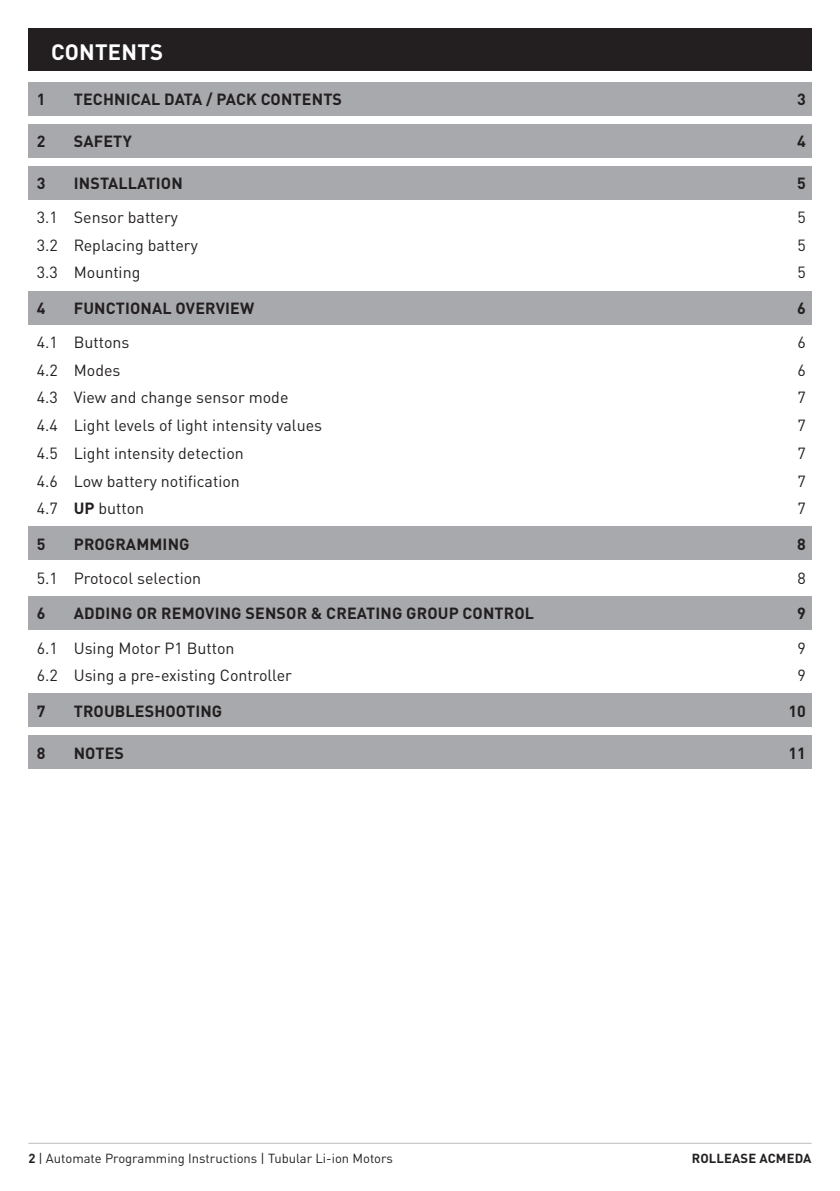
<style>
.page{position:relative;width:840px;height:1191px;background:#fff}
.page>*{position:absolute;margin:0;border:0;box-sizing:border-box;transform-origin:0 0}
.Heading_NoTOC{font:700 22px "DINOT";letter-spacing:.01em;color:#fff}
.TableOfContents_SubH{font:16px "DINOT";color:#231f20}
.TableOfContents_Head{font:700 16px "DINOT";letter-spacing:.01em;color:#231f20}
.t1{font:13px "DINOT";color:#231f20}
.t2{font:700 13px "DINOT";letter-spacing:.01em;color:#231f20}
.s1{font-weight:700}
</style>
<div class="page">
<hr style="left:28px;top:1142px;width:783px;height:1px;background:#bcbdc0">
<div style="left:28px;top:28px;width:783px;height:43px;background:#231f20"></div>
<div style="left:28px;top:82px;width:783px;height:33px;background:#a8a9ad"></div>
<div style="left:28px;top:124px;width:783px;height:33px;background:#a8a9ad"></div>
<div style="left:28px;top:166px;width:783px;height:33px;background:#a8a9ad"></div>
<div style="left:28px;top:291px;width:783px;height:33px;background:#a8a9ad"></div>
<div style="left:28px;top:527px;width:783px;height:33px;background:#a8a9ad"></div>
<div style="left:28px;top:596px;width:783px;height:33px;background:#a8a9ad"></div>
<div style="left:28px;top:694px;width:783px;height:33px;background:#a8a9ad"></div>
<div style="left:28px;top:735px;width:783px;height:34px;background:#a8a9ad"></div>
<p class="Heading_NoTOC" style="left:51px;top:38px;width:113px">CONTENTS</p>
<p class="TableOfContents_Head" style="left:37px;top:89px;width:10px">1</p>
<p class="TableOfContents_Head" style="left:74px;top:89px;width:270px">TECHNICAL DATA / PACK CONTENTS</p>
<p class="TableOfContents_Head" style="left:796px;top:89px;width:10px">3</p>
<p class="TableOfContents_Head" style="left:37px;top:131px;width:10px">2</p>
<p class="TableOfContents_Head" style="left:74px;top:131px;width:60px">SAFETY</p>
<p class="TableOfContents_Head" style="left:796px;top:131px;width:10px">4</p>
<p class="TableOfContents_Head" style="left:37px;top:172px;width:10px">3</p>
<p class="TableOfContents_Head" style="left:74px;top:172px;width:110px">INSTALLATION</p>
<p class="TableOfContents_Head" style="left:796px;top:172px;width:10px">5</p>
<p class="TableOfContents_SubH" style="left:37px;top:207px;width:142px">3.1 Sensor battery</p>
<p class="TableOfContents_SubH" style="left:797px;top:207px;width:10px">5</p>
<p class="TableOfContents_SubH" style="left:37px;top:235px;width:162px">3.2 Replacing battery</p>
<p class="TableOfContents_SubH" style="left:797px;top:235px;width:10px">5</p>
<p class="TableOfContents_SubH" style="left:37px;top:263px;width:105px">3.3 Mounting</p>
<p class="TableOfContents_SubH" style="left:797px;top:263px;width:10px">5</p>
<p class="TableOfContents_Head" style="left:37px;top:297px;width:10px">4</p>
<p class="TableOfContents_Head" style="left:74px;top:297px;width:182px">FUNCTIONAL OVERVIEW</p>
<p class="TableOfContents_Head" style="left:796px;top:297px;width:10px">6</p>
<p class="TableOfContents_SubH" style="left:37px;top:332px;width:94px">4.1 Buttons</p>
<p class="TableOfContents_SubH" style="left:797px;top:332px;width:10px">6</p>
<p class="TableOfContents_SubH" style="left:37px;top:360px;width:85px">4.2 Modes</p>
<p class="TableOfContents_SubH" style="left:797px;top:360px;width:10px">6</p>
<p class="TableOfContents_SubH" style="left:37px;top:388px;width:253px">4.3 View and change sensor mode</p>
<p class="TableOfContents_SubH" style="left:797px;top:388px;width:10px">7</p>
<p class="TableOfContents_SubH" style="left:37px;top:415px;width:286px">4.4 Light levels of light intensity values</p>
<p class="TableOfContents_SubH" style="left:797px;top:415px;width:10px">7</p>
<p class="TableOfContents_SubH" style="left:37px;top:443px;width:208px">4.5 Light intensity detection</p>
<p class="TableOfContents_SubH" style="left:797px;top:443px;width:10px">7</p>
<p class="TableOfContents_SubH" style="left:37px;top:471px;width:204px">4.6 Low battery notification</p>
<p class="TableOfContents_SubH" style="left:797px;top:471px;width:10px">7</p>
<p class="TableOfContents_SubH" style="left:37px;top:498px;width:109px">4.7 <span class="s1">UP</span> button</p>
<p class="TableOfContents_SubH" style="left:797px;top:498px;width:10px">7</p>
<p class="TableOfContents_Head" style="left:37px;top:533px;width:10px">5</p>
<p class="TableOfContents_Head" style="left:74px;top:533px;width:117px">PROGRAMMING</p>
<p class="TableOfContents_Head" style="left:796px;top:533px;width:10px">8</p>
<p class="TableOfContents_SubH" style="left:37px;top:568px;width:166px">5.1 Protocol selection</p>
<p class="TableOfContents_SubH" style="left:797px;top:568px;width:10px">8</p>
<p class="TableOfContents_Head" style="left:37px;top:603px;width:10px">6</p>
<p class="TableOfContents_Head" style="left:74px;top:603px;width:461px">ADDING OR REMOVING SENSOR &amp; CREATING GROUP CONTROL</p>
<p class="TableOfContents_Head" style="left:796px;top:603px;width:10px">9</p>
<p class="TableOfContents_SubH" style="left:37px;top:638px;width:199px">6.1 Using Motor P1 Button</p>
<p class="TableOfContents_SubH" style="left:797px;top:638px;width:10px">9</p>
<p class="TableOfContents_SubH" style="left:37px;top:665px;width:256px">6.2 Using a pre-existing Controller</p>
<p class="TableOfContents_SubH" style="left:797px;top:665px;width:10px">9</p>
<p class="TableOfContents_Head" style="left:37px;top:700px;width:10px">7</p>
<p class="TableOfContents_Head" style="left:74px;top:700px;width:150px">TROUBLESHOOTING</p>
<p class="TableOfContents_Head" style="left:788px;top:700px;width:19px">10</p>
<p class="TableOfContents_Head" style="left:37px;top:742px;width:10px">8</p>
<p class="TableOfContents_Head" style="left:74px;top:742px;width:52px">NOTES</p>
<p class="TableOfContents_Head" style="left:788px;top:742px;width:19px">11</p>
<p class="t1" style="left:28px;top:1149px;width:366px"><span class="s1">2</span> | Automate Programming Instructions | Tubular Li-ion Motors</p>
<p class="t2" style="left:691px;top:1149px;width:121px">ROLLEASE ACMEDA</p>
</div>
